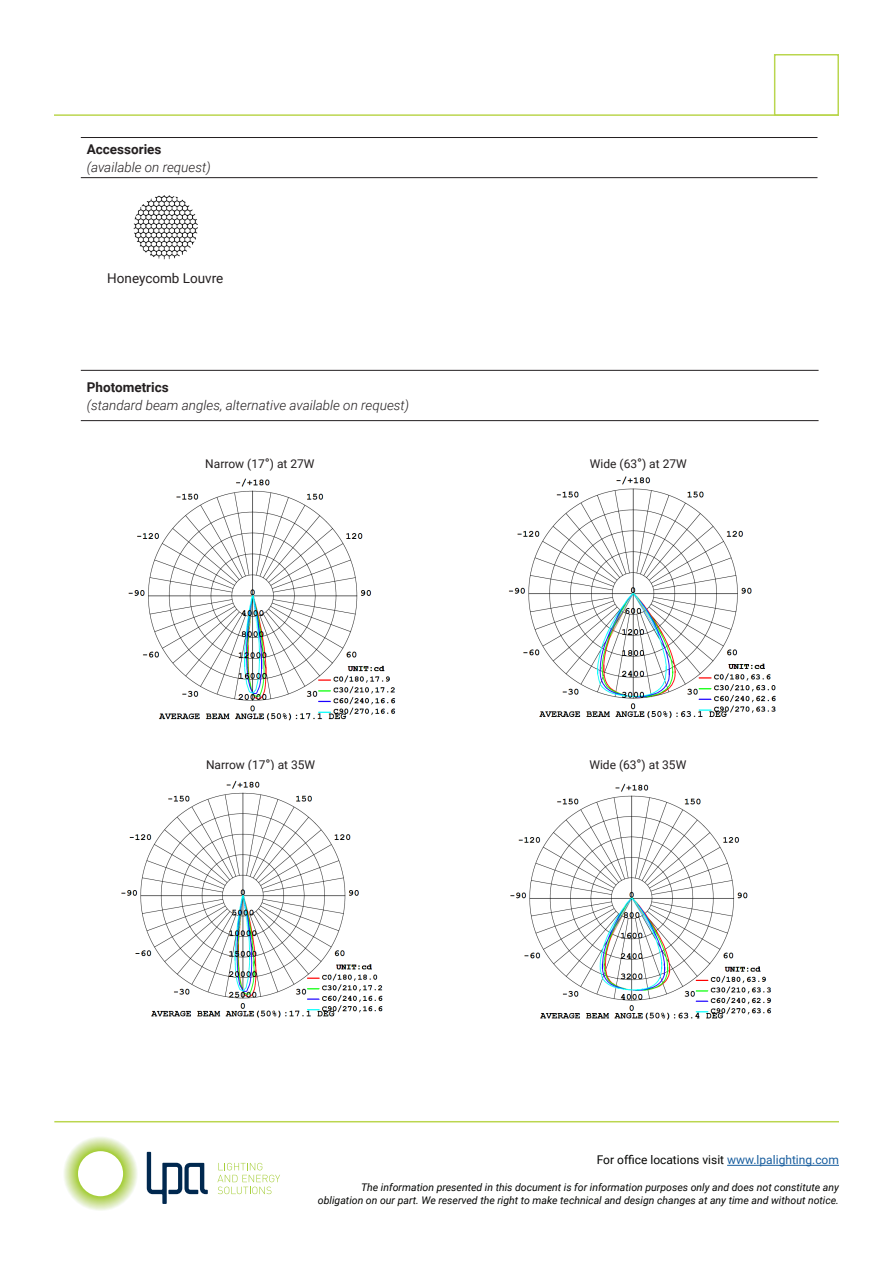
<style>
.page{position:relative;width:893px;height:1263px;background:#fff}
.page>*{position:absolute;margin:0;border:0;box-sizing:border-box;transform-origin:0 0}
.bodytext_bold{font:italic 300 13.5px/18px "Roboto";color:#231f20}
.t1{font:13.5px "Roboto";color:#231f20}
.bodytext_bold-2{font:700 13.5px "Roboto";color:#231f20}
.bodytext{font:12px "Roboto";color:#231f20}
.t2{font:12px "Roboto";color:#040503}
.t3{font:italic 10.5px/12.6px "Roboto";color:#040503;text-align:right}
.s1{font-weight:700;font-style:normal}
.s2{font-size:13.5px}
.s3{color:#175d9e}
</style>
<div class="page">
<div style="left:63px;top:1136px;width:75px;height:75px;background:#fcfdfa;border-radius:50%"></div>
<div style="left:64px;top:1137px;width:73px;height:73px;background:#f5f9eb;border-radius:50%"></div>
<div style="left:65px;top:1138px;width:71px;height:71px;background:#eef5de;border-radius:50%"></div>
<div style="left:66px;top:1139px;width:70px;height:70px;background:#edf5dc;border-radius:50%"></div>
<div style="left:66px;top:1139px;width:69px;height:69px;background:#e7f1d0;border-radius:50%"></div>
<div style="left:67px;top:1140px;width:68px;height:68px;background:#e6f0ce;border-radius:50%"></div>
<div style="left:67px;top:1140px;width:67px;height:67px;background:#e2edc2;border-radius:50%"></div>
<div style="left:68px;top:1142px;width:65px;height:64px;background:#dceab5;border-radius:50%"></div>
<div style="left:69px;top:1142px;width:63px;height:63px;background:#d7e7a9;border-radius:50%"></div>
<div style="left:70px;top:1143px;width:62px;height:62px;background:#d6e6a6;border-radius:50%"></div>
<div style="left:70px;top:1143px;width:61px;height:61px;background:#d1e39b;border-radius:50%"></div>
<div style="left:71px;top:1144px;width:60px;height:60px;background:#cfe399;border-radius:50%"></div>
<div style="left:71px;top:1144px;width:59px;height:59px;background:#cae08e;border-radius:50%"></div>
<div style="left:72px;top:1145px;width:57px;height:57px;background:#c6dd83;border-radius:50%"></div>
<div style="left:73px;top:1146px;width:56px;height:56px;background:#c5dc81;border-radius:50%"></div>
<div style="left:73px;top:1146px;width:55px;height:55px;background:#c0da74;border-radius:50%"></div>
<div style="left:74px;top:1147px;width:54px;height:54px;background:#bfd973;border-radius:50%"></div>
<div style="left:74px;top:1147px;width:53px;height:53px;background:#bad765;border-radius:50%"></div>
<div style="left:75px;top:1149px;width:51px;height:50px;background:#b4d456;border-radius:50%"></div>
<div style="left:76px;top:1149px;width:49px;height:49px;background:#aed24b;border-radius:50%"></div>
<div style="left:77px;top:1150px;width:48px;height:48px;background:#add149;border-radius:50%"></div>
<svg style="left:77px;top:1150px;width:47px;height:47px"></svg>
<svg style="left:78px;top:1151px;width:46px;height:46px"></svg>
<svg style="left:147px;top:1152px;width:61px;height:52px"></svg>
<div style="left:78px;top:1151px;width:45px;height:45px;background:#fff;border-radius:50%"></div>
<svg style="left:217px;top:1163px;width:63px;height:31px"></svg>
<hr style="left:54px;top:114px;width:785px;height:2px;background:#bbd64f">
<hr style="left:54px;top:1121px;width:785px;height:1px;background:#bbd64f">
<hr style="left:727px;top:1165px;width:112px;height:1px;background:#175d9e">
<div style="left:774px;top:54px;width:65px;height:62px;border:2px solid #bad64f"></div>
<hr style="left:81px;top:370px;width:738px;height:1px;background:#231f20">
<hr style="left:81px;top:420px;width:738px;height:1px;background:#231f20">
<hr style="left:81px;top:137px;width:736px;height:1px;background:#231f20">
<hr style="left:81px;top:177px;width:736px;height:1px;background:#231f20">
<img style="left:133px;top:196px;width:64px;height:63px">
<img style="left:128px;top:478px;width:268px;height:243px">
<img style="left:508px;top:476px;width:268px;height:243px">
<img style="left:121px;top:780px;width:262px;height:238px">
<img style="left:510px;top:783px;width:262px;height:237px">
<p class="bodytext_bold-2" style="left:87px;top:139px;width:76px">Accessories</p>
<p class="bodytext_bold" style="left:87px;top:157px;width:125px">(available on request)</p>
<p class="t1" style="left:107px;top:269px;width:118px">Honeycomb Louvre</p>
<p class="bodytext_bold" style="left:87px;top:377px;width:324px"><span class="s1">Photometrics<br></span>(standard beam angles, alternative available on request)</p>
<p class="bodytext" style="left:205px;top:456px;width:111px">Narrow (17<span class="s2">°</span>) at 27W</p>
<p class="bodytext" style="left:590px;top:456px;width:98px">Wide (63<span class="s2">°</span>) at 27W</p>
<p class="bodytext" style="left:206px;top:756px;width:111px">Narrow (17<span class="s2">°</span>) at 35W</p>
<p class="bodytext" style="left:589px;top:756px;width:98px">Wide (63<span class="s2">°</span>) at 35W</p>
<p class="t2" style="left:597px;top:1152px;width:244px">For office locations visit <span class="s3">www.lpalighting.com</span></p>
<p class="t3" style="left:318px;top:1181px;width:523px">The information presented in this document is for information purposes only and does not constitute any obligation on our part. We reserved the right to make technical and design changes at any time and without notice.</p>
</div>
